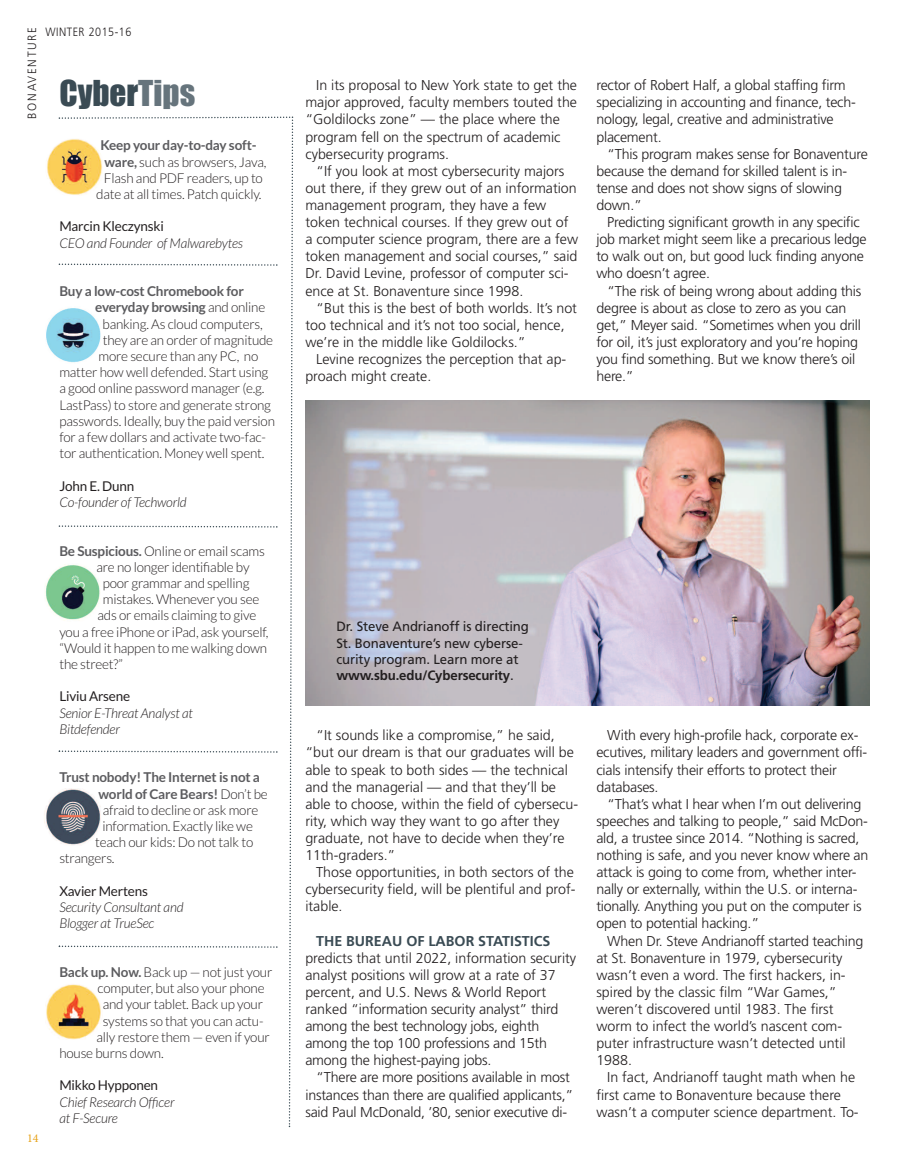
<style>
.page{position:relative;width:918px;height:1175px;background:#fff}
.page>*{position:absolute;margin:0;border:0;box-sizing:border-box;transform-origin:0 0}
.t1{font:33px "Impact";color:#3a4b54}
.t2{font:300 14.25px/17.1px "Frutiger";letter-spacing:-.015em;color:#231f20}
.t3{font:700 14.25px "Frutiger";color:#3a4b54}
.t4{font:300 13.5px "Lato";letter-spacing:-.015em;color:#231f20}
.t5{font:italic 300 13.5px/16.2px "Lato";letter-spacing:-.015em;color:#231f20}
.t6{font:700 13.5px "Lato";letter-spacing:-.015em;color:#5c5c5f}
.t7{font:13.5px/16.2px "Frutiger";letter-spacing:-.01em;color:#231f20}
.t8{font:13.5px "Lato";letter-spacing:-.015em;color:#231f20}
.t9{font:300 12px "Frutiger";letter-spacing:.05em;color:#231f20;scale:.9 1}
.t10{font:300 12px "Frutiger";letter-spacing:.155em;color:#231f20;scale:.94 1}
.t11{font:12px "Minion Pro";color:#e6a218}
.s1{color:#66747c}
.s2{font-weight:700;color:#5c5c5f}
.s3{font-weight:300;color:#231f20}
.s4{font-weight:700}
</style>
<div class="page">
<img style="left:46px;top:313px;width:12px;height:45px">
<img style="left:46px;top:144px;width:12px;height:46px">
<img style="left:43px;top:788px;width:60px;height:57px;border-radius:50%">
<img style="left:46px;top:989px;width:12px;height:46px">
<img style="left:45px;top:569px;width:13px;height:46px">
<svg style="left:58px;top:116px;width:236px;height:1011px"></svg>
<img style="left:305px;top:400px;width:564px;height:305px">
<img style="left:326px;top:613px;width:234px;height:93px">
<p class="t10" style="left:27px;top:119px;width:99px;rotate:-90deg">BONAVENTURE</p>
<p class="t9" style="left:45px;top:27px;width:97px">WINTER 2015-16</p>
<h1 class="t1" style="left:59px;top:75px;width:137px">Cyber<span class="s1">Tips</span></h1>
<p class="t6" style="left:100px;top:138px;width:158px">Keep your day-to-day soft-</p>
<p class="t4" style="left:104px;top:154px;width:164px"><span class="s2">ware,</span> such as browsers, Java,</p>
<p class="t4" style="left:104px;top:170px;width:160px">Flash and PDF readers, up to</p>
<p class="t4" style="left:96px;top:186px;width:167px">date at all times. Patch quickly.</p>
<p class="t8" style="left:59px;top:219px;width:106px">Marcin Kleczynski</p>
<p class="t5" style="left:59px;top:235px;width:185px">CEO and Founder of Malwarebytes</p>
<p class="t6" style="left:59px;top:284px;width:186px">Buy a low-cost Chromebook for</p>
<p class="t6" style="left:95px;top:300px;width:171px">everyday browsing <span class="s3">and online</span></p>
<p class="t4" style="left:103px;top:316px;width:162px">banking. As cloud computers,</p>
<p class="t4" style="left:103px;top:332px;width:172px">they are an order of magnitude</p>
<p class="t4" style="left:98px;top:348px;width:161px">more secure than any PC, no</p>
<p class="t4" style="left:59px;top:365px;width:210px">matter how well defended. Start using</p>
<p class="t4" style="left:59px;top:381px;width:207px">a good online password manager (e.g.</p>
<p class="t4" style="left:59px;top:397px;width:213px">LastPass) to store and generate strong</p>
<p class="t4" style="left:59px;top:413px;width:217px">passwords. Ideally, buy the paid version</p>
<p class="t4" style="left:59px;top:429px;width:208px">for a few dollars and activate two-fac-</p>
<p class="t4" style="left:59px;top:446px;width:207px">tor authentication. Money well spent.</p>
<p class="t8" style="left:59px;top:478px;width:76px">John E. Dunn</p>
<p class="t5" style="left:59px;top:494px;width:129px">Co-founder of Techworld</p>
<p class="t4" style="left:59px;top:543px;width:207px"><span class="s2">Be Suspicious.</span> Online or email scams</p>
<p class="t4" style="left:96px;top:559px;width:155px">are no longer identifiable by</p>
<p class="t4" style="left:103px;top:575px;width:148px">poor grammar and spelling</p>
<p class="t4" style="left:103px;top:591px;width:158px">mistakes. Whenever you see</p>
<p class="t4" style="left:98px;top:608px;width:160px">ads or emails claiming to give</p>
<p class="t4" style="left:59px;top:624px;width:211px">you a free iPhone or iPad, ask yourself,</p>
<p class="t4" style="left:59px;top:640px;width:209px">“Would it happen to me walking down</p>
<p class="t4" style="left:59px;top:656px;width:65px">the street?”</p>
<p class="t8" style="left:59px;top:689px;width:72px">Liviu Arsene</p>
<p class="t5" style="left:59px;top:705px;width:135px">Senior E-Threat Analyst at<br>Bitdefender</p>
<p class="t6" style="left:59px;top:770px;width:202px">Trust nobody! The Internet is not a</p>
<p class="t6" style="left:98px;top:786px;width:171px">world of Care Bears! <span class="s3">Don’t be</span></p>
<p class="t4" style="left:103px;top:802px;width:157px">afraid to decline or ask more</p>
<p class="t4" style="left:103px;top:818px;width:152px">information. Exactly like we</p>
<p class="t4" style="left:95px;top:834px;width:160px">teach our kids: Do not talk to</p>
<p class="t4" style="left:59px;top:851px;width:57px">strangers.</p>
<p class="t8" style="left:59px;top:883px;width:90px">Xavier Mertens</p>
<p class="t5" style="left:59px;top:899px;width:126px">Security Consultant and<br>Blogger at TrueSec</p>
<p class="t4" style="left:59px;top:964px;width:214px"><span class="s2">Back up. Now.</span> Back up — not just your</p>
<p class="t4" style="left:97px;top:980px;width:169px">computer, but also your phone</p>
<p class="t4" style="left:103px;top:996px;width:162px">and your tablet. Back up your</p>
<p class="t4" style="left:103px;top:1013px;width:162px">systems so that you can actu-</p>
<p class="t4" style="left:97px;top:1029px;width:175px">ally restore them — even if your</p>
<p class="t4" style="left:59px;top:1045px;width:106px">house burns down.</p>
<p class="t8" style="left:59px;top:1077px;width:100px">Mikko Hypponen</p>
<p class="t5" style="left:59px;top:1093px;width:117px">Chief Research Officer at F-Secure</p>
<p class="t11" style="left:27px;top:1133px;width:13px">14</p>
<p class="t2" style="left:305px;top:78px;width:273px;text-indent:11px">In its proposal to New York state to get the major approved, faculty members touted the “Goldilocks zone” — the place where the program fell on the spectrum of academic cybersecurity programs.</p>
<p class="t2" style="left:305px;top:163px;width:274px;text-indent:11px">“If you look at most cybersecurity majors out there, if they grew out of an information management program, they have a few token technical courses. If they grew out of a computer science program, there are a few token management and social courses,” said Dr. David Levine, professor of computer sci&shy;ence at St. Bonaventure since 1998.</p>
<p class="t2" style="left:305px;top:300px;width:273px;text-indent:11px">“But this is the best of both worlds. It’s not too technical and it’s not too social, hence, we’re in the middle like Goldilocks.”</p>
<p class="t2" style="left:305px;top:351px;width:262px;text-indent:11px">Levine recognizes the perception that ap&shy;proach might create.</p>
<p class="t2" style="left:596px;top:78px;width:261px">rector of Robert Half, a global staffing firm specializing in accounting and finance, tech&shy;nology, legal, creative and administrative placement.</p>
<p class="t2" style="left:596px;top:146px;width:273px;text-indent:11px">“This program makes sense for Bonaventure because the demand for skilled talent is in&shy;tense and does not show signs of slowing down.”</p>
<p class="t2" style="left:596px;top:215px;width:272px;text-indent:11px">Predicting significant growth in any specific job market might seem like a precarious ledge to walk out on, but good luck finding anyone who doesn’t agree.</p>
<p class="t2" style="left:596px;top:283px;width:267px;text-indent:11px">“The risk of being wrong about adding this degree is about as close to zero as you can get,” Meyer said. “Sometimes when you drill for oil, it’s just exploratory and you’re hoping you find something. But we know there’s oil here.”</p>
<p class="t7" style="left:336px;top:619px;width:194px">Dr. Steve Andrianoff is directing<br>St. Bonaventure’s new cyberse&shy;curity program. Learn more at <span class="s4">www.sbu.edu/Cybersecurity</span>.</p>
<p class="t2" style="left:305px;top:728px;width:274px;text-indent:11px">“It sounds like a compromise,” he said, “but our dream is that our graduates will be able to speak to both sides — the technical and the managerial — and that they’ll be able to choose, within the field of cybersecu&shy;rity, which way they want to go after they graduate, not have to decide when they’re 11th-graders.”</p>
<p class="t2" style="left:305px;top:864px;width:272px;text-align:justify;text-indent:11px">Those opportunities, in both sectors of the cybersecurity field, will be plentiful and prof&shy;itable.</p>
<p class="t3" style="left:316px;top:934px;width:236px">THE BUREAU OF LABOR STATISTICS</p>
<p class="t2" style="left:305px;top:950px;width:272px">predicts that until 2022, information security analyst positions will grow at a rate of 37 percent, and U.S. News &amp; World Report ranked “information security analyst” third among the best technology jobs, eighth among the top 100 professions and 15th among the highest-paying jobs.</p>
<p class="t2" style="left:305px;top:1070px;width:270px;text-align:center">“There are more positions available in most instances than there are qualified applicants,” said Paul McDonald, ’80, senior executive di-</p>
<p class="t2" style="left:596px;top:728px;width:272px;text-indent:11px">With every high-profile hack, corporate ex&shy;ecutives, military leaders and government offi&shy;cials intensify their efforts to protect their databases.</p>
<p class="t2" style="left:596px;top:796px;width:274px;text-indent:11px">“That’s what I hear when I’m out delivering speeches and talking to people,” said McDon&shy;ald, a trustee since 2014. “Nothing is sacred, nothing is safe, and you never know where an attack is going to come from, whether inter&shy;nally or externally, within the U.S. or interna&shy;tionally. Anything you put on the computer is open to potential hacking.”</p>
<p class="t2" style="left:596px;top:933px;width:268px;text-indent:11px">When Dr. Steve Andrianoff started teaching at St. Bonaventure in 1979, cybersecurity wasn’t even a word. The first hackers, in&shy;spired by the classic film “War Games,” weren’t discovered until 1983. The first worm to infect the world’s nascent com&shy;puter infrastructure wasn’t detected until 1988.</p>
<p class="t2" style="left:596px;top:1070px;width:264px;text-indent:11px">In fact, Andrianoff taught math when he first came to Bonaventure because there wasn’t a computer science department. To-</p>
</div>
